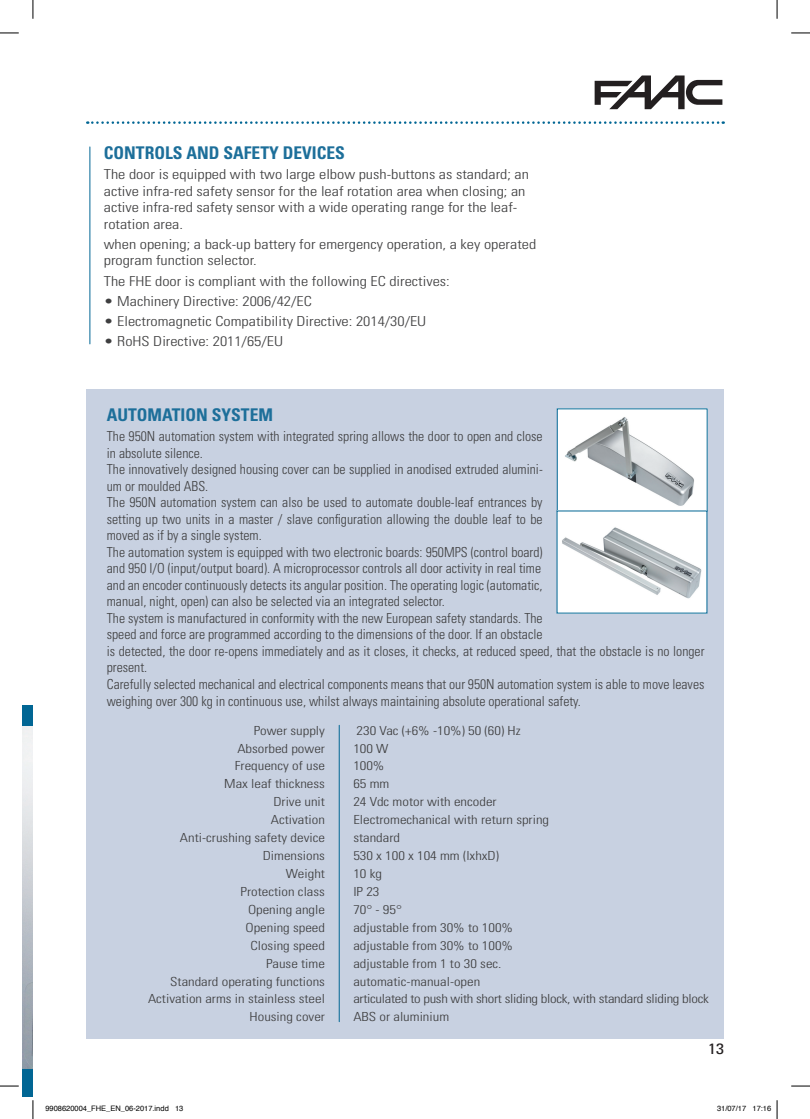
<style>
.page{position:relative;width:810px;height:1119px;background:#fff}
.page>*{position:absolute;margin:0;border:0;box-sizing:border-box;transform-origin:0 0}
.t1{font:700 condensed 17.5px "Univers LT Std";color:#1d6f9a}
.t2{font:condensed 15px "Univers LT Std";color:#231f20;scale:1.18 1}
.t3{font:300 condensed 13.75px/16.5px "Univers LT Std";color:#3e3e3f}
.t4{font:300 condensed 13.75px/16.5px "Univers LT Std";color:#3e3e3f;scale:1.18 1}
.t5{font:300 condensed 12.5px "Univers LT Std";color:#3e3e3f;scale:1.18 1}
.t6{font:300 condensed 12.5px "Univers LT Std";letter-spacing:-.02em;color:#3e3e3f;scale:1.18 1}
.t7{font:7.5px "Helvetica";color:#000}
</style>
<div class="page">
<svg style="left:87px;top:121px;width:637px;height:3px"></svg>
<hr style="left:90px;top:147px;width:1px;height:197px;background:#016694">
<div style="left:22px;top:705px;width:11px;height:391px;background:#016694"></div>
<div style="left:86px;top:389px;width:638px;height:649px;background:#c8d1e1"></div>
<hr style="left:339px;top:725px;width:1px;height:296px;background:#016694">
<img style="left:559px;top:410px;width:146px;height:201px">
<img style="left:22px;top:726px;width:11px;height:342px">
<svg style="left:595px;top:75px;width:127px;height:34px"></svg>
<svg style="left:0;top:32px;width:19px;height:2px"></svg>
<svg style="left:791px;top:32px;width:19px;height:2px"></svg>
<svg style="left:0;top:1085px;width:19px;height:1px"></svg>
<svg style="left:791px;top:1085px;width:19px;height:1px"></svg>
<svg style="left:32px;top:0;width:2px;height:19px"></svg>
<svg style="left:32px;top:1100px;width:2px;height:18px"></svg>
<svg style="left:776px;top:0;width:2px;height:19px"></svg>
<svg style="left:776px;top:1100px;width:2px;height:18px"></svg>
<p class="t1" style="left:104px;top:142px;width:243px">CONTROLS AND SAFETY DEVICES</p>
<p class="t4" style="left:104px;top:166px;width:362px">The door is equipped with two large elbow push-buttons as standard; an active infra-red safety sensor for the leaf rotation area when closing; an active infra-red safety sensor with a wide operating range for the leaf&shy;rotation area.</p>
<p class="t4" style="left:104px;top:236px;width:368px">when opening; a back-up battery for emergency operation, a key operated program function selector.</p>
<p class="t4" style="left:104px;top:272px;width:295px">The FHE door is compliant with the following EC directives:</p>
<p class="t4" style="left:104px;top:292px;width:178px">• Machinery Directive: 2006/42/EC</p>
<p class="t4" style="left:104px;top:312px;width:275px">• Electromagnetic Compatibility Directive: 2014/30/EU</p>
<p class="t4" style="left:104px;top:332px;width:153px">• RoHS Directive: 2011/65/EU</p>
<p class="t1" style="left:107px;top:404px;width:168px">AUTOMATION SYSTEM</p>
<p class="t3" style="left:107px;top:428px;width:599px">The 950N automation system with integrated spring allows the door to open and close<br>in absolute silence.<br>The innovatively designed housing cover can be supplied in anodised extruded alumini-<br>um or moulded ABS.<br>The 950N automation system can also be used to automate double-leaf entrances by<br>setting up two units in a master / slave configuration allowing the double leaf to be<br>moved as if by a single system.<br>The automation system is equipped with two electronic boards: 950MPS (control board)<br>and 950 I/O (input/output board). A microprocessor controls all door activity in real time<br>and an encoder continuously detects its angular position. The operating logic (automatic,<br>manual, night, open) can also be selected via an integrated selector.<br>The system is manufactured in conformity with the new European safety standards. The<br>speed and force are programmed according to the dimensions of the door. If an obstacle<br>is detected, the door re-opens immediately and as it closes, it checks, at reduced speed, that the obstacle is no longer present.<br>Carefully selected mechanical and electrical components means that our 950N automation system is able to move leaves weighing over 300 kg in continuous use, whilst always maintaining absolute operational safety.</p>
<p class="t5" style="left:254px;top:722px;width:62px">Power supply</p>
<p class="t5" style="left:357px;top:722px;width:141px">230 Vac (+6% -10%) 50 (60) Hz</p>
<p class="t5" style="left:237px;top:740px;width:76px">Absorbed power</p>
<p class="t5" style="left:353px;top:740px;width:31px">100 W</p>
<p class="t5" style="left:235px;top:758px;width:78px">Frequency of use</p>
<p class="t5" style="left:353px;top:758px;width:28px">100%</p>
<p class="t5" style="left:224px;top:776px;width:87px">Max leaf thickness</p>
<p class="t5" style="left:353px;top:776px;width:32px">65 mm</p>
<p class="t5" style="left:273px;top:794px;width:45px">Drive unit</p>
<p class="t5" style="left:353px;top:794px;width:123px">24 Vdc motor with encoder</p>
<p class="t5" style="left:271px;top:812px;width:47px">Activation</p>
<p class="t5" style="left:353px;top:812px;width:167px">Electromechanical with return spring</p>
<p class="t5" style="left:180px;top:830px;width:124px">Anti-crushing safety device</p>
<p class="t5" style="left:353px;top:830px;width:41px">standard</p>
<p class="t5" style="left:263px;top:848px;width:54px">Dimensions</p>
<p class="t5" style="left:353px;top:848px;width:125px">530 x 100 x 104 mm (lxhxD)</p>
<p class="t5" style="left:286px;top:865px;width:35px">Weight</p>
<p class="t5" style="left:353px;top:865px;width:26px">10 kg</p>
<p class="t5" style="left:241px;top:883px;width:73px">Protection class</p>
<p class="t5" style="left:353px;top:883px;width:24px">IP 23</p>
<p class="t5" style="left:248px;top:901px;width:67px">Opening angle</p>
<p class="t5" style="left:353px;top:901px;width:43px">70° - 95°</p>
<p class="t5" style="left:246px;top:919px;width:69px">Opening speed</p>
<p class="t5" style="left:353px;top:919px;width:137px">adjustable from 30% to 100%</p>
<p class="t5" style="left:250px;top:937px;width:65px">Closing speed</p>
<p class="t5" style="left:353px;top:937px;width:137px">adjustable from 30% to 100%</p>
<p class="t5" style="left:266px;top:955px;width:51px">Pause time</p>
<p class="t5" style="left:353px;top:955px;width:127px">adjustable from 1 to 30 sec.</p>
<p class="t5" style="left:170px;top:973px;width:133px">Standard operating functions</p>
<p class="t5" style="left:353px;top:973px;width:109px">automatic-manual-open</p>
<p class="t5" style="left:148px;top:991px;width:151px">Activation arms in stainless steel</p>
<p class="t6" style="left:353px;top:991px;width:303px">articulated to push with short sliding block, with standard sliding block</p>
<p class="t5" style="left:250px;top:1009px;width:65px">Housing cover</p>
<p class="t5" style="left:353px;top:1009px;width:83px">ABS or aluminium</p>
<p class="t2" style="left:708px;top:1039px;width:15px">13</p>
<p class="t7" style="left:45px;top:1102px;width:139px">9908620004_FHE_EN_06-2017.indd 13</p>
<p class="t7" style="left:717px;top:1102px;width:56px">31/07/17 17:16</p>
</div>
